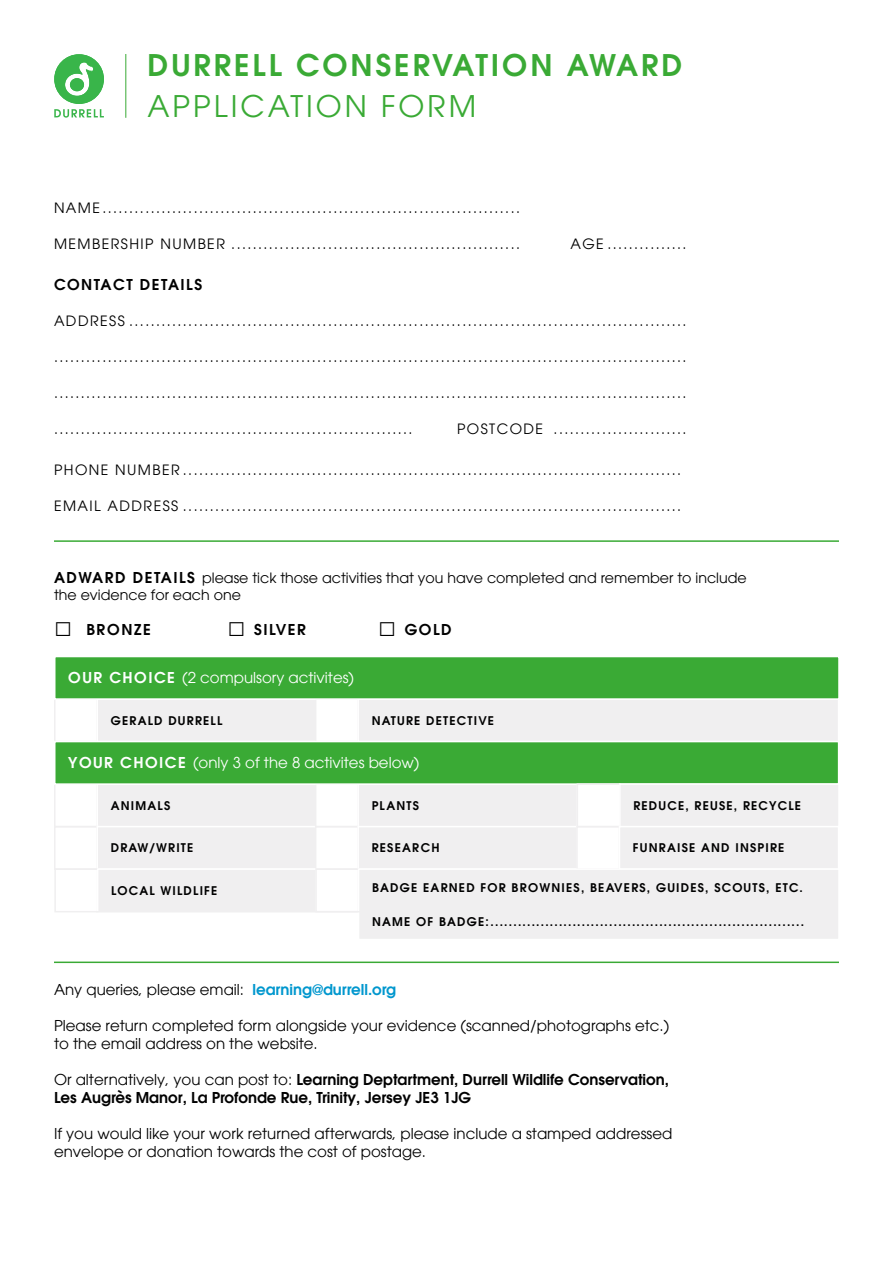
<style>
.page{position:relative;width:893px;height:1263px;background:#fff}
.page>*{position:absolute;margin:0;border:0;box-sizing:border-box;transform-origin:0 0}
.t1{font:29.85px "Avant Garde Gothic ITCW01 Dm";letter-spacing:.1em;color:#3aaa35}
.t2{font:29.85px "Avant Garde Gothic ITCW01 Bk";letter-spacing:.1em;color:#3aaa35}
.t3{font:15px/18px "Avant Garde Gothic ITCW01 Bk";color:#000}
.t4{font:15px/18px "Avant Garde Gothic ITCW01 Dm";color:#000}
.t5{font:15px "Avant Garde Gothic ITCW01 Bk";color:#fff}
.t6{font:15px "Avant Garde Gothic ITCW01 Dm";letter-spacing:.1em;color:#000}
.t7{font:14.25px/17.1px "Avant Garde Gothic ITCW01 Bk";color:#000}
.t8{font:14.25px "Avant Garde Gothic ITCW01 Bk";letter-spacing:.1em;color:#000}
.t9{font:12px "Avant Garde Gothic ITCW01 Dm";letter-spacing:.1em;color:#000}
.s1{font-family:"Avant Garde Gothic ITCW01 Dm";font-size:15px}
.s2{font-family:"Arial";font-size:30px}
.s3{font-family:"Avant Garde Gothic ITCW01 Dm"}
.s4{font-family:"Avant Garde Gothic ITCW01 Dm";color:#0097ce}
.s5{font-family:"Avant Garde Gothic ITCW01 Bk"}
</style>
<div class="page">
<hr style="left:54px;top:540px;width:785px;height:2px;background:#3aaa35">
<svg style="left:54px;top:54px;width:50px;height:64px"></svg>
<hr style="left:125px;top:54px;width:1px;height:64px;background:#3aaa35">
<hr style="left:54px;top:961px;width:785px;height:2px;background:#3aaa35">
<div style="left:54px;top:698px;width:44px;height:44px;border:2px solid #f0eff0"></div>
<div style="left:97px;top:699px;width:219px;height:42px;background:#f0eff0"></div>
<div style="left:358px;top:699px;width:481px;height:42px;background:#f0eff0"></div>
<div style="left:55px;top:656px;width:784px;height:43px;background:#3aaa35"></div>
<div style="left:54px;top:656px;width:786px;height:44px;border:2px solid #fff"></div>
<div style="left:54px;top:783px;width:44px;height:44px;border:2px solid #f0eff0"></div>
<div style="left:97px;top:784px;width:219px;height:43px;background:#f0eff0"></div>
<div style="left:358px;top:784px;width:219px;height:43px;background:#f0eff0"></div>
<div style="left:55px;top:741px;width:784px;height:43px;background:#3aaa35"></div>
<div style="left:54px;top:741px;width:785px;height:44px;border:2px solid #fff"></div>
<div style="left:577px;top:783px;width:44px;height:44px;border:2px solid #f0eff0"></div>
<div style="left:620px;top:784px;width:219px;height:43px;background:#f0eff0"></div>
<div style="left:619px;top:783px;width:221px;height:44px;border:2px solid #fff"></div>
<div style="left:54px;top:826px;width:44px;height:44px;border:2px solid #f0eff0"></div>
<div style="left:97px;top:827px;width:219px;height:42px;background:#f0eff0"></div>
<div style="left:97px;top:826px;width:219px;height:44px;border:2px solid #fff"></div>
<div style="left:315px;top:826px;width:44px;height:44px;border:2px solid #f0eff0"></div>
<div style="left:358px;top:827px;width:219px;height:42px;background:#f0eff0"></div>
<div style="left:357px;top:826px;width:221px;height:44px;border:2px solid #fff"></div>
<div style="left:576px;top:826px;width:44px;height:44px;border:2px solid #f0eff0"></div>
<div style="left:619px;top:827px;width:220px;height:42px;background:#f0eff0"></div>
<div style="left:619px;top:826px;width:220px;height:44px;border:2px solid #fff"></div>
<div style="left:54px;top:868px;width:44px;height:44px;border:2px solid #f0eff0"></div>
<div style="left:98px;top:869px;width:218px;height:43px;background:#f0eff0"></div>
<div style="left:97px;top:868px;width:220px;height:44px;border:2px solid #fff"></div>
<div style="left:315px;top:868px;width:44px;height:44px;border:2px solid #f0eff0"></div>
<div style="left:359px;top:869px;width:480px;height:70px;background:#f0eff0"></div>
<div style="left:358px;top:868px;width:482px;height:72px;border:2px solid #fff"></div>
<hr style="left:96px;top:911px;width:265px;height:1px;background:#f0eff0">
<h1 class="t1" style="left:147px;top:46px;width:536px">DURRELL CONSERVATION AWARD</h1>
<h1 class="t2" style="left:147px;top:89px;width:330px">APPLICATION FORM</h1>
<p class="t7" style="left:54px;top:200px;width:467px">NAME..............................................................................</p>
<p class="t8" style="left:54px;top:236px;width:467px">MEMBERSHIP NUMBER ......................................................</p>
<p class="t7" style="left:570px;top:236px;width:118px">AGE ...............</p>
<p class="t6" style="left:54px;top:275px;width:150px">CONTACT DETAILS</p>
<p class="t8" style="left:54px;top:313px;width:634px">ADDRESS ........................................................................................................</p>
<p class="t7" style="left:54px;top:348px;width:634px">......................................................................................................................</p>
<p class="t7" style="left:54px;top:384px;width:634px">......................................................................................................................</p>
<p class="t7" style="left:54px;top:420px;width:360px">...................................................................</p>
<p class="t8" style="left:457px;top:421px;width:231px">POSTCODE .........................</p>
<p class="t8" style="left:54px;top:461px;width:629px">PHONE NUMBER .............................................................................................</p>
<p class="t8" style="left:54px;top:497px;width:629px">EMAIL ADDRESS .............................................................................................</p>
<p class="t7" style="left:54px;top:569px;width:694px"><span class="s1">ADWARD DETAILS</span> please tick those activities that you have completed and remember to include the evidence for each one</p>
<p class="t4" style="left:54px;top:620px;width:98px"><span class="s2">□</span> BRONZE</p>
<p class="t4" style="left:227px;top:620px;width:80px"><span class="s2">□</span> SILVER</p>
<p class="t4" style="left:378px;top:620px;width:75px"><span class="s2">□</span> GOLD</p>
<p class="t5" style="left:68px;top:669px;width:287px"><span class="s3">OUR CHOICE</span> (2 compulsory activites)</p>
<p class="t9" style="left:111px;top:712px;width:113px">GERALD DURRELL</p>
<p class="t9" style="left:372px;top:712px;width:124px">NATURE DETECTIVE</p>
<p class="t5" style="left:68px;top:754px;width:353px"><span class="s3">YOUR CHOICE</span> (only 3 of the 8 activites below)</p>
<p class="t9" style="left:111px;top:797px;width:61px">ANIMALS</p>
<p class="t9" style="left:372px;top:797px;width:49px">PLANTS</p>
<p class="t9" style="left:633px;top:797px;width:169px">REDUCE, REUSE, RECYCLE</p>
<p class="t9" style="left:111px;top:840px;width:84px">DRAW/WRITE</p>
<p class="t9" style="left:372px;top:840px;width:69px">RESEARCH</p>
<p class="t9" style="left:633px;top:840px;width:153px">FUNRAISE AND INSPIRE</p>
<p class="t9" style="left:111px;top:882px;width:108px">LOCAL WILDLIFE</p>
<p class="t9" style="left:372px;top:879px;width:432px">BADGE EARNED FOR BROWNIES, BEAVERS, GUIDES, SCOUTS, ETC.</p>
<p class="t9" style="left:372px;top:914px;width:434px">NAME OF BADGE:.....................................................................</p>
<p class="t3" style="left:54px;top:981px;width:344px">Any queries, please email: <span class="s4">learning@durrell.org</span></p>
<p class="t3" style="left:54px;top:1017px;width:617px">Please return completed form alongside your evidence (scanned/photographs etc.) to the email address on the website.</p>
<p class="t4" style="left:54px;top:1071px;width:616px"><span class="s5">Or alternatively, you can post to:</span> Learning Deptartment, Durrell Wildlife Conservation,<br>Les Augrès Manor, La Profonde Rue, Trinity, Jersey JE3 1JG</p>
<p class="t3" style="left:54px;top:1125px;width:620px">If you would like your work returned afterwards, please include a stamped addressed envelope or donation towards the cost of postage.</p>
</div>
